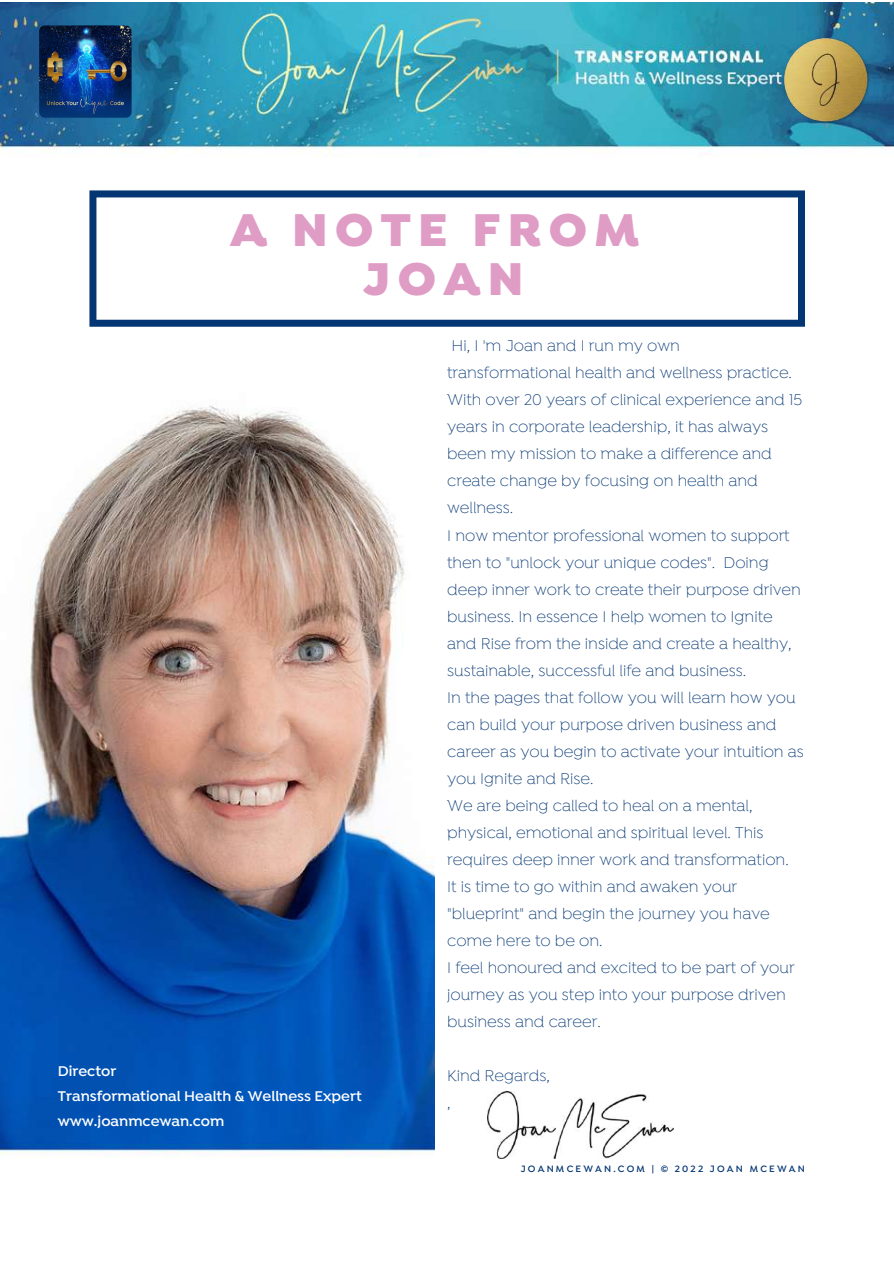
<style>
.page{position:relative;width:894px;height:1264px;background:#fff}
.page>*{position:absolute;margin:0;border:0;box-sizing:border-box;transform-origin:0 0}
.t1{font:900 48.9px/48.4px "Isidora";letter-spacing:.15em;color:#df9dc6;text-align:center}
.t2{font:300 16.5px/27px "Isidora";color:#043673}
.t3{font:600 15px/24.8px "Isidora";color:#fff}
.t4{font:600 9.75px "Isidora";letter-spacing:.22em;color:#043673}
</style>
<div class="page">
<img style="left:0;top:405px;width:435px;height:752px">
<svg style="left:89px;top:190px;width:715px;height:137px"></svg>
<img style="left:0;top:3px;width:893px;height:152px">
<img style="left:487px;top:1091px;width:186px;height:67px">
<img style="left:782px;top:37px;width:88px;height:87px">
<img style="left:39px;top:25px;width:92px;height:93px;border-radius:6px">
<h1 class="t1" style="left:230px;top:209px;width:411px">A NOTE FROM<br>JOAN</h1>
<p class="t3" style="left:58px;top:1060px;width:305px">Director<br>Transformational Health &amp; Wellness Expert www.joanmcewan.com</p>
<p class="t2" style="left:447px;top:333px;width:358px">Hi, I 'm Joan and I run my own<br>transformational health and wellness practice.<br>With over 20 years of clinical experience and 15 years in corporate leadership, it has always been my mission to make a difference and create change by focusing on health and wellness.<br>I now mentor professional women to support then to "unlock your unique codes". Doing deep inner work to create their purpose driven business. In essence I help women to Ignite and Rise from the inside and create a healthy, sustainable, successful life and business.<br>In the pages that follow you will learn how you can build your purpose driven business and career as you begin to activate your intuition as you Ignite and Rise.<br>We are being called to heal on a mental, physical, emotional and spiritual level. This requires deep inner work and transformation.<br>It is time to go within and awaken your "blueprint" and begin the journey you have come here to be on.<br>I feel honoured and excited to be part of your journey as you step into your purpose driven business and career.</p>
<p class="t2" style="left:447px;top:1063px;width:104px">Kind Regards, ,</p>
<p class="t4" style="left:520px;top:1163px;width:286px">JOANMCEWAN.COM | © 2022 JOAN MCEWAN</p>
</div>
